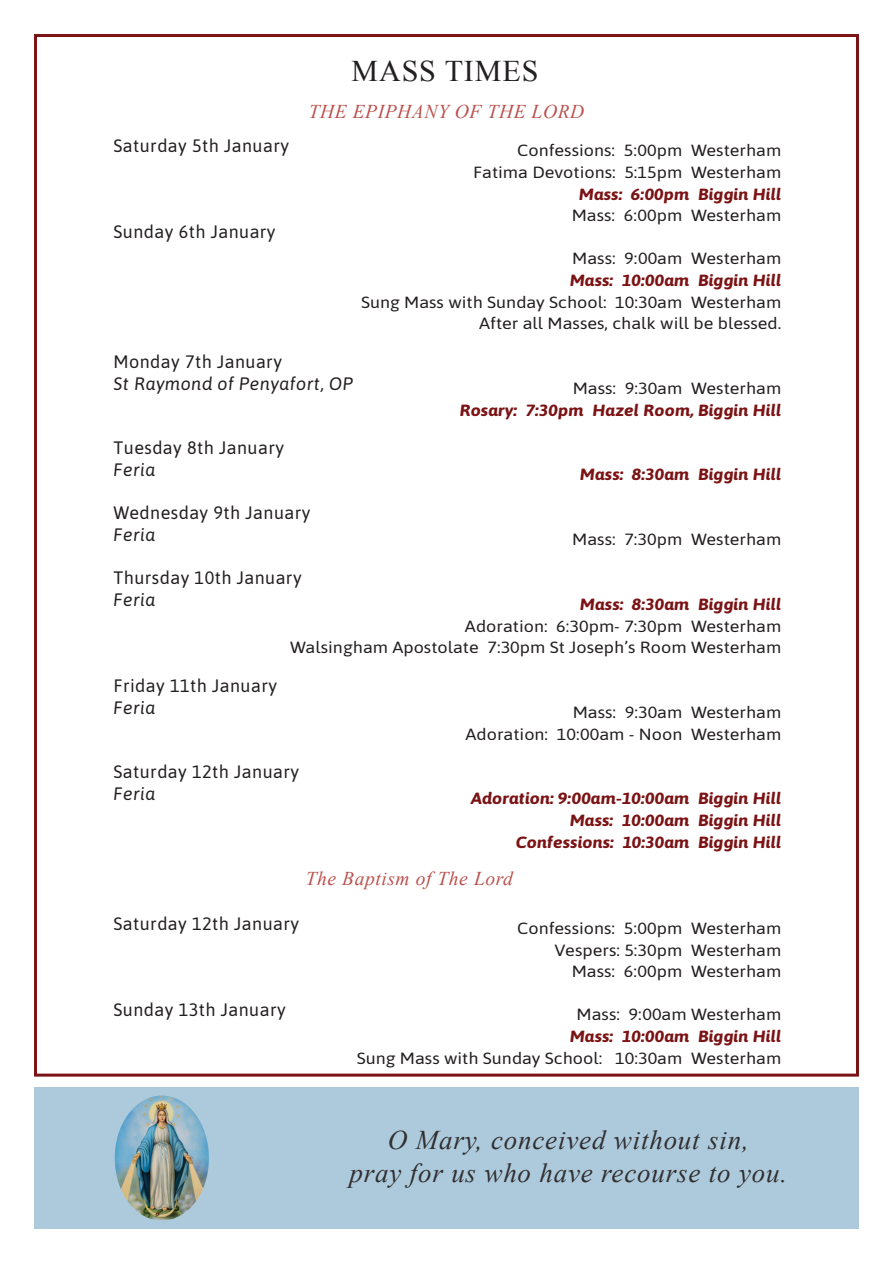
<style>
.page{position:relative;width:893px;height:1263px;background:#fff}
.page>*{position:absolute;margin:0;border:0;box-sizing:border-box;transform-origin:0 0}
.t1{font:30px "Times New Roman";letter-spacing:.03em;color:#231f20}
.t2{font:italic 27px "Times New Roman";letter-spacing:.03em;color:#312f30}
.t3{font:italic 19.5px "Times New Roman";letter-spacing:.03em;color:#ba504d}
.t4{font:18px "Asap";letter-spacing:.025em;color:#231f20}
.t5{font:italic 18px "Asap";letter-spacing:.025em;color:#231f20}
.t6{font:16.2px "Asap";color:#231f20;scale:1.11 1}
.t7{font:italic 700 16.2px "Asap";color:#7b1315;scale:1.11 1}
</style>
<div class="page">
<div style="left:34px;top:1088px;width:825px;height:141px;background:#adcadc"></div>
<img style="left:115px;top:1095px;width:94px;height:125px">
<p class="t4" style="left:114px;top:133px;width:177px">Saturday 5th January</p>
<p class="t4" style="left:114px;top:219px;width:164px">Sunday 6th January</p>
<p class="t1" style="left:352px;top:51px;width:188px">MASS TIMES</p>
<p class="t3" style="left:309px;top:98px;width:277px">THE EPIPHANY OF THE LORD</p>
<p class="t6" style="left:517px;top:139px;width:239px">Confessions: 5:00pm Westerham</p>
<p class="t6" style="left:473px;top:161px;width:279px">Fatima Devotions: 5:15pm Westerham</p>
<p class="t7" style="left:579px;top:183px;width:184px">Mass: 6:00pm Biggin Hill</p>
<p class="t6" style="left:572px;top:204px;width:190px">Mass: 6:00pm Westerham</p>
<p class="t6" style="left:572px;top:247px;width:190px">Mass: 9:00am Westerham</p>
<p class="t7" style="left:570px;top:269px;width:192px">Mass: 10:00am Biggin Hill</p>
<p class="t6" style="left:361px;top:291px;width:380px">Sung Mass with Sunday School: 10:30am Westerham</p>
<p class="t6" style="left:479px;top:312px;width:274px">After all Masses, chalk will be blessed.</p>
<p class="t4" style="left:114px;top:349px;width:170px">Monday 7th January</p>
<p class="t5" style="left:114px;top:371px;width:241px">St Raymond of Penyafort, OP</p>
<p class="t6" style="left:573px;top:377px;width:189px">Mass: 9:30am Westerham</p>
<p class="t7" style="left:460px;top:399px;width:291px">Rosary: 7:30pm Hazel Room, Biggin Hill</p>
<p class="t4" style="left:114px;top:435px;width:172px">Tuesday 8th January</p>
<p class="t5" style="left:114px;top:458px;width:43px">Feria</p>
<p class="t4" style="left:114px;top:500px;width:198px">Wednesday 9th January</p>
<p class="t5" style="left:114px;top:522px;width:43px">Feria</p>
<p class="t4" style="left:114px;top:565px;width:190px">Thursday 10th January</p>
<p class="t5" style="left:114px;top:587px;width:43px">Feria</p>
<p class="t7" style="left:580px;top:463px;width:183px">Mass: 8:30am Biggin Hill</p>
<p class="t6" style="left:572px;top:528px;width:190px">Mass: 7:30pm Westerham</p>
<p class="t7" style="left:580px;top:593px;width:183px">Mass: 8:30am Biggin Hill</p>
<p class="t6" style="left:465px;top:615px;width:287px">Adoration: 6:30pm- 7:30pm Westerham</p>
<p class="t6" style="left:290px;top:636px;width:444px">Walsingham Apostolate 7:30pm St Joseph’s Room Westerham</p>
<p class="t4" style="left:114px;top:673px;width:165px">Friday 11th January</p>
<p class="t5" style="left:114px;top:695px;width:43px">Feria</p>
<p class="t6" style="left:573px;top:701px;width:189px">Mass: 9:30am Westerham</p>
<p class="t6" style="left:466px;top:723px;width:286px">Adoration: 10:00am - Noon Westerham</p>
<p class="t4" style="left:114px;top:759px;width:187px">Saturday 12th January</p>
<p class="t5" style="left:114px;top:782px;width:43px">Feria</p>
<p class="t7" style="left:471px;top:787px;width:281px">Adoration: 9:00am-10:00am Biggin Hill</p>
<p class="t7" style="left:570px;top:809px;width:192px">Mass: 10:00am Biggin Hill</p>
<p class="t7" style="left:516px;top:831px;width:241px">Confessions: 10:30am Biggin Hill</p>
<p class="t3" style="left:306px;top:865px;width:209px">The Baptism of The Lord</p>
<p class="t4" style="left:114px;top:911px;width:187px">Saturday 12th January</p>
<p class="t4" style="left:114px;top:997px;width:174px">Sunday 13th January</p>
<p class="t6" style="left:517px;top:917px;width:239px">Confessions: 5:00pm Westerham</p>
<p class="t6" style="left:554px;top:939px;width:206px">Vespers: 5:30pm Westerham</p>
<p class="t6" style="left:572px;top:960px;width:190px">Mass: 6:00pm Westerham</p>
<p class="t6" style="left:577px;top:1003px;width:186px">Mass: 9:00am Westerham</p>
<p class="t7" style="left:570px;top:1025px;width:192px">Mass: 10:00am Biggin Hill</p>
<p class="t6" style="left:357px;top:1047px;width:384px">Sung Mass with Sunday School: 10:30am Westerham</p>
<p class="t2" style="left:388px;top:1122px;width:362px">O Mary, conceived without sin,</p>
<p class="t2" style="left:350px;top:1154px;width:439px">pray for us who have recourse to you.</p>
</div>
